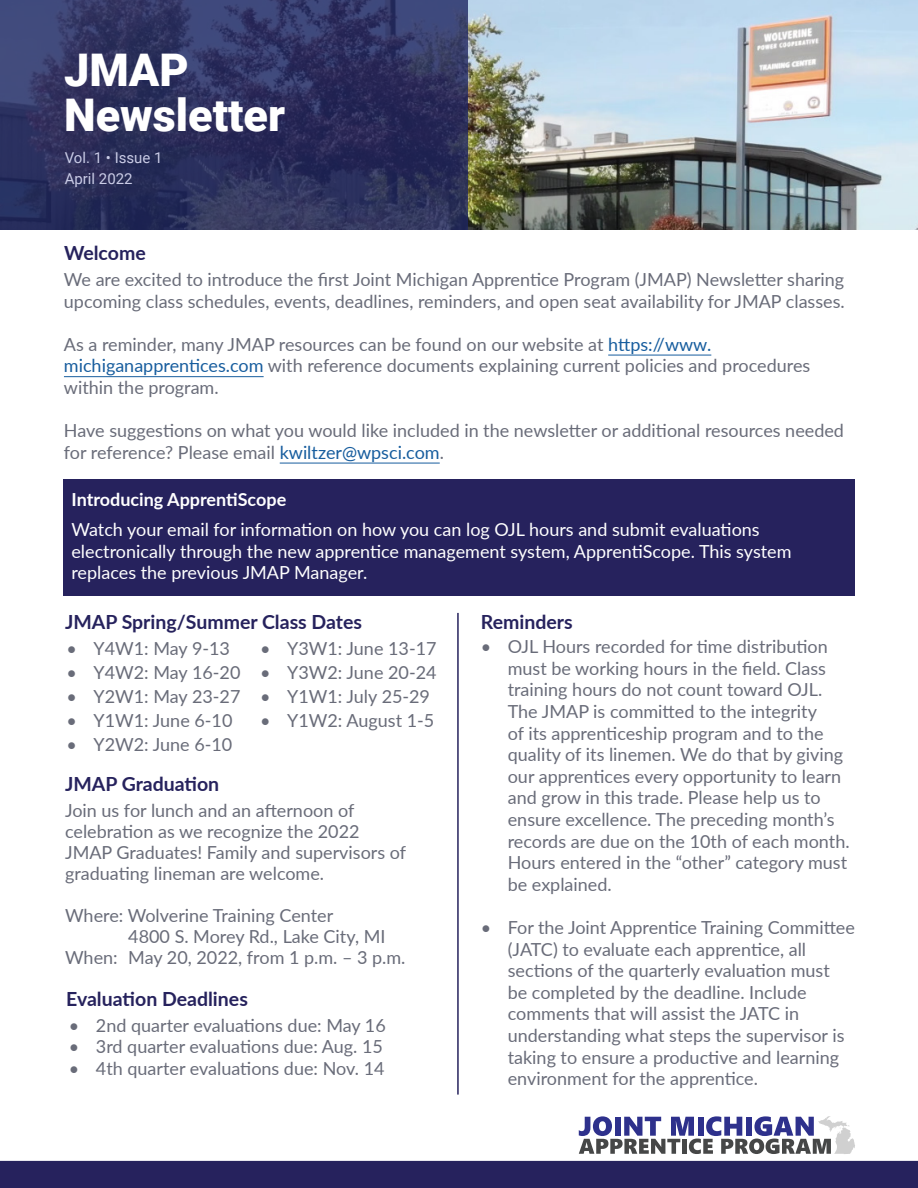
<style>
.page{position:relative;width:918px;height:1188px;background:#fff}
.page>*{position:absolute;margin:0;border:0;box-sizing:border-box;transform-origin:0 0}
.t1{font:900 45px/45px "Roboto";color:#fff}
.t2{font:700 19.5px "Lato";color:#26225d}
.t3{font:18px/21.6px "Lato";color:#696c79}
.t4{font:18px/21.6px "Lato";color:#fff}
.t5{font:700 18px "Lato";color:#fff}
.t6{font:15px/21px "Roboto";color:#cacce6}
.s1{color:#175d9e}
</style>
<div class="page">
<hr style="left:608px;top:355px;width:103px;height:1px;background:#175d9e">
<hr style="left:64px;top:376px;width:200px;height:1px;background:#175d9e">
<hr style="left:280px;top:463px;width:160px;height:1px;background:#175d9e">
<div style="left:0;top:1161px;width:918px;height:27px;background:#26225d"></div>
<hr style="left:457px;top:613px;width:2px;height:482px;background:#26225d">
<img style="left:468px;top:0;width:450px;height:230px">
<svg style="left:0;top:0;width:468px;height:230px;background:#2f3360"></svg>
<svg style="left:579px;top:1116px;width:276px;height:38px"></svg>
<div style="left:64px;top:479px;width:791px;height:117px;background:#26225d"></div>
<h1 class="t1" style="left:64px;top:46px;width:223px">JMAP<br>Newsletter</h1>
<p class="t6" style="left:65px;top:147px;width:99px">Vol. 1 • Issue 1<br>April 2022</p>
<p class="t2" style="left:64px;top:239px;width:83px">Welcome</p>
<p class="t3" style="left:64px;top:268px;width:782px">We are excited to introduce the first Joint Michigan Apprentice Program (JMAP) Newsletter sharing upcoming class schedules, events, deadlines, reminders, and open seat availability for JMAP classes.</p>
<p class="t3" style="left:64px;top:333px;width:748px">As a reminder, many JMAP resources can be found on our website at <span class="s1">https://www. michiganapprentices.com</span> with reference documents explaining current policies and procedures within the program.</p>
<p class="t3" style="left:64px;top:419px;width:782px">Have suggestions on what you would like included in the newsletter or additional resources needed for reference? Please email <span class="s1">kwiltzer@wpsci.com</span>.</p>
<p class="t5" style="left:71px;top:486px;width:216px">Introducing ApprentiScope</p>
<p class="t4" style="left:71px;top:518px;width:722px">Watch your email for information on how you can log OJL hours and submit evaluations electronically through the new apprentice management system, ApprentiScope. This system replaces the previous JMAP Manager.</p>
<p class="t2" style="left:65px;top:607px;width:299px">JMAP Spring/Summer Class Dates</p>
<p class="t3" style="left:67px;top:637px;width:165px">• Y4W1: May 9-13</p>
<p class="t3" style="left:67px;top:661px;width:175px">• Y4W2: May 16-20</p>
<p class="t3" style="left:67px;top:685px;width:175px">• Y2W1: May 23-27</p>
<p class="t3" style="left:67px;top:709px;width:167px">• Y1W1: June 6-10</p>
<p class="t3" style="left:67px;top:733px;width:167px">• Y2W2: June 6-10</p>
<p class="t2" style="left:65px;top:770px;width:156px">JMAP Graduation</p>
<p class="t3" style="left:260px;top:637px;width:178px">• Y3W1: June 13-17</p>
<p class="t3" style="left:260px;top:661px;width:178px">• Y3W2: June 20-24</p>
<p class="t3" style="left:260px;top:685px;width:171px">• Y1W1: July 25-29</p>
<p class="t3" style="left:260px;top:709px;width:176px">• Y1W2: August 1-5</p>
<p class="t3" style="left:65px;top:799px;width:343px;line-height:21px">Join us for lunch and an afternoon of celebration as we recognize the 2022<br>JMAP Graduates! Family and supervisors of graduating lineman are welcome.</p>
<p class="t3" style="left:65px;top:904px;width:270px">Where: Wolverine Training Center</p>
<p class="t3" style="left:128px;top:925px;width:259px">4800 S. Morey Rd., Lake City, MI</p>
<p class="t3" style="left:65px;top:946px;width:342px">When: May 20, 2022, from 1 p.m. – 3 p.m.</p>
<p class="t2" style="left:66px;top:985px;width:183px">Evaluation Deadlines</p>
<p class="t3" style="left:69px;top:1014px;width:318px">• 2nd quarter evaluations due: May 16</p>
<p class="t3" style="left:69px;top:1035px;width:316px">• 3rd quarter evaluations due: Aug. 15</p>
<p class="t3" style="left:69px;top:1057px;width:317px">• 4th quarter evaluations due: Nov. 14</p>
<p class="t2" style="left:481px;top:607px;width:93px">Reminders</p>
<p class="t3" style="left:508px;top:635px;width:343px;text-indent:-27px">• OJL Hours recorded for time distribution must be working hours in the field. Class training hours do not count toward OJL.<br>The JMAP is committed to the integrity<br>of its apprenticeship program and to the quality of its linemen. We do that by giving our apprentices every opportunity to learn and grow in this trade. Please help us to ensure excellence. The preceding month’s records are due on the 10th of each month.<br>Hours entered in the “other” category must be explained.</p>
<p class="t3" style="left:508px;top:916px;width:349px;text-indent:-27px">• For the Joint Apprentice Training Committee (JATC) to evaluate each apprentice, all sections of the quarterly evaluation must<br>be completed by the deadline. Include comments that will assist the JATC in understanding what steps the supervisor is taking to ensure a productive and learning environment for the apprentice.</p>
</div>
